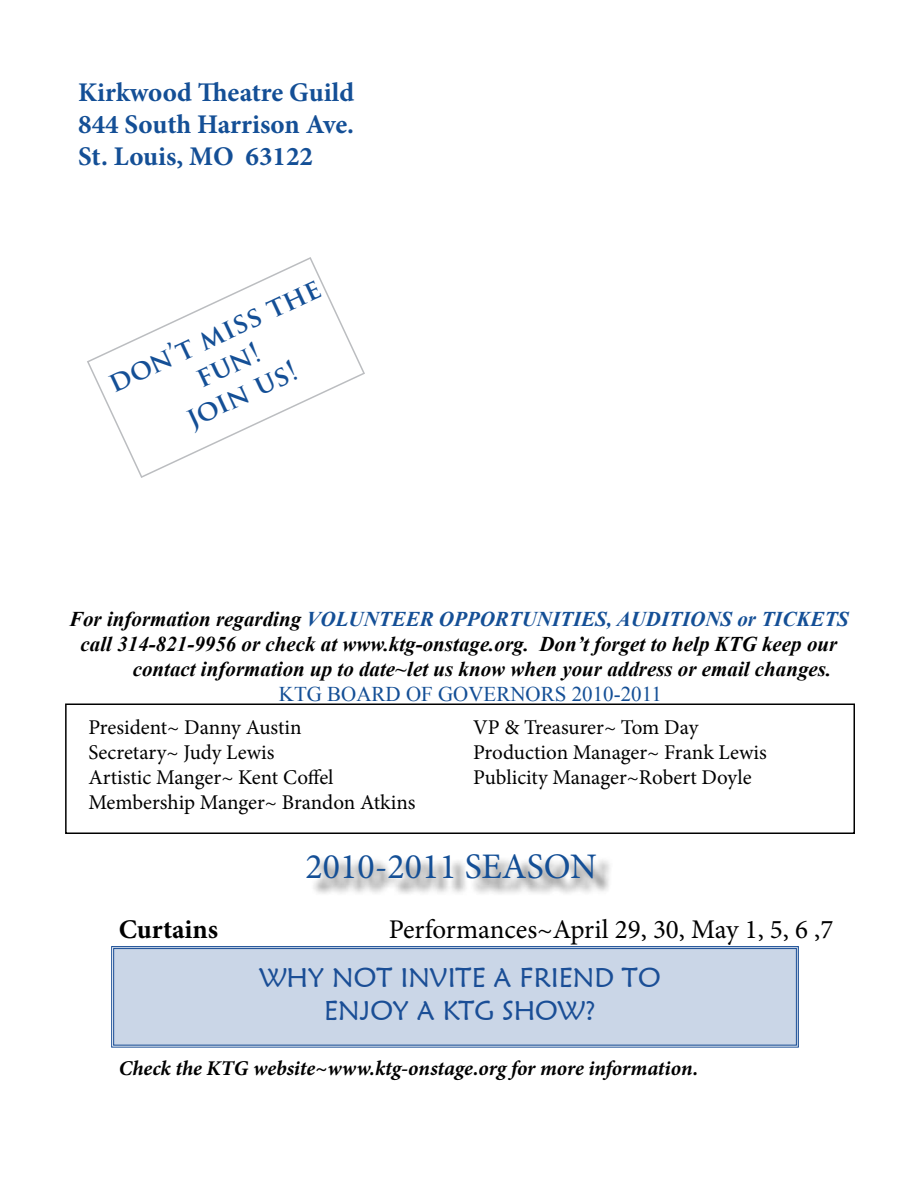
<style>
.page{position:relative;width:918px;height:1188px;background:#fff}
.page>*{position:absolute;margin:0;border:0;box-sizing:border-box;transform-origin:0 0}
.t1{font:36px "Minion Pro";color:#144f96}
.t2{font:700 27.3px/32.4px "Trajan Pro";color:#144f96;text-align:center}
.t3{font:700 27px/32.4px "Minion Pro";color:#144f96;text-align:justify}
.t4{font:27px/32.4px "Maiandra GD";color:#1a4e96;text-align:center}
.t5{font:27px "Minion Pro";letter-spacing:-.005em;color:#000}
.t6{font:700 27px "Minion Pro";color:#000}
.t7{font:21px/25.2px "Minion Pro";letter-spacing:-.005em;color:#000}
.t8{font:italic 700 21px "Times New Roman";color:#000}
.t9{font:italic 700 21px "Times New Roman";color:#144f96}
.t10{font:italic 700 21px "Minion Pro";letter-spacing:-.005em;color:#000}
.t11{font:21px "Times New Roman";color:#144f96}
.s1{color:#000}
</style>
<div class="page">
<svg style="left:87px;top:257px;width:278px;height:221px"></svg>
<div style="left:65px;top:704px;width:790px;height:130px;border:2px solid #000"></div>
<div style="left:310px;top:856px;width:304px;height:41px;background:#000;opacity:.75"></div>
<div style="left:111px;top:946px;width:688px;height:102px;background:#cad6e7"></div>
<div style="left:113px;top:948px;width:684px;height:98px;border:1px solid #1a4e96"></div>
<p class="t3" style="left:78px;top:75px;width:278px">Kirkwood Theatre Guild 844 South Harrison Ave.<br>St. Louis, MO 63122</p>
<h2 class="t2" style="left:103px;top:369px;width:232px;rotate:-25deg">don’t miss the fun!<br>join us!</h2>
<p class="t9" style="left:69px;top:604px;width:781px"><span class="s1">For information regarding</span> VOLUNTEER OPPORTUNITIES, AUDITIONS or TICKETS</p>
<p class="t8" style="left:81px;top:629px;width:758px">call 314-821-9956 or check at www.ktg-onstage.org. Don’t forget to help KTG keep our</p>
<p class="t8" style="left:133px;top:655px;width:700px">contact information up to date~let us know when your address or email changes.</p>
<p class="t7" style="left:88px;top:714px;width:329px">President~ Danny Austin<br>Secretary~ Judy Lewis<br>Artistic Manger~ Kent Coffel<br>Membership Manger~ Brandon Atkins</p>
<p class="t7" style="left:473px;top:714px;width:295px">VP &amp; Treasurer~ Tom Day<br>Production Manager~ Frank Lewis<br>Publicity Manager~Robert Doyle</p>
<p class="t11" style="left:279px;top:680px;width:385px">KTG BOARD OF GOVERNORS 2010-2011</p>
<h1 class="t1" style="left:306px;top:842px;width:293px">2010-2011 SEASON</h1>
<p class="t6" style="left:119px;top:910px;width:101px">Curtains</p>
<p class="t5" style="left:389px;top:911px;width:446px">Performances~April 29, 30, May 1, 5, 6 ,7</p>
<p class="t4" style="left:259px;top:961px;width:403px">WHY NOT INVITE A FRIEND TO<br>ENJOY A KTG SHOW?</p>
<p class="t10" style="left:119px;top:1054px;width:581px">Check the KTG website~www.ktg-onstage.org for more information.</p>
</div>
